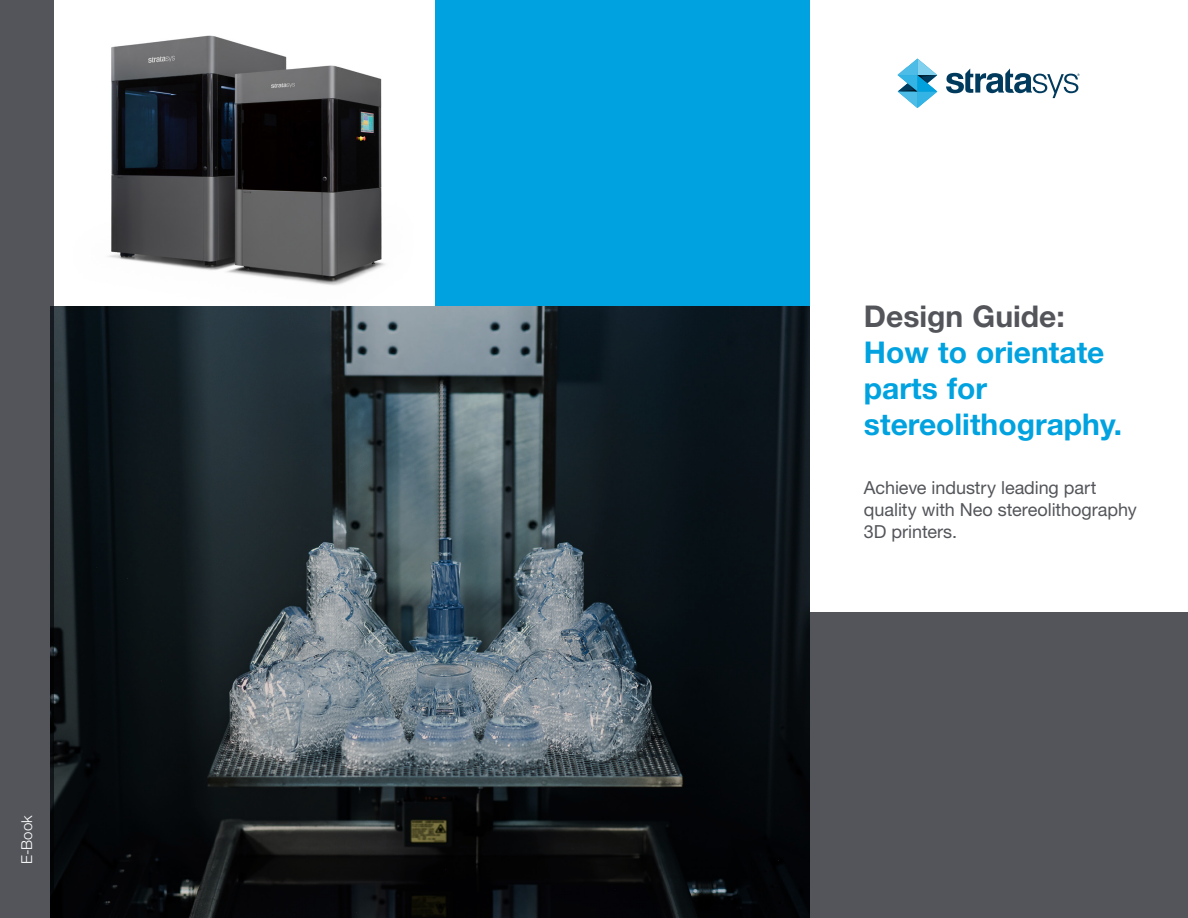
<style>
.page{position:relative;width:1188px;height:918px;background:#fff}
.page>*{position:absolute;margin:0;border:0;box-sizing:border-box;transform-origin:0 0}
.Cover_title{font:700 30px/36px "Helvetica Neue LT Std";color:#00a2df}
.Cover_Subhead{font:18px/21.6px "Helvetica Neue LT Std";letter-spacing:-.005em;color:#54555a}
.t1{font:300 15px "Helvetica Neue LT Std";color:#fff}
.s1{color:#54555a}
</style>
<div class="page">
<div style="left:0;top:0;width:54px;height:918px;background:#54555a"></div>
<svg style="left:898px;top:59px;width:39px;height:49px"></svg>
<svg style="left:946px;top:68px;width:134px;height:30px"></svg>
<div style="left:432px;top:0;width:378px;height:306px;background:#00a2df"></div>
<img style="left:108px;top:0;width:326px;height:306px">
<div style="left:810px;top:612px;width:378px;height:306px;background:#54555a"></div>
<img style="left:51px;top:306px;width:759px;height:612px">
<p class="t1" style="left:18px;top:864px;width:50px;rotate:-90deg">E-Book</p>
<p class="Cover_title" style="left:864px;top:298px;width:260px"><span class="s1">Design Guide:<br></span>How to orientate parts for stereolithography.</p>
<p class="Cover_Subhead" style="left:864px;top:477px;width:274px">Achieve industry leading part quality with Neo stereolithography<br>3D printers.</p>
</div>
